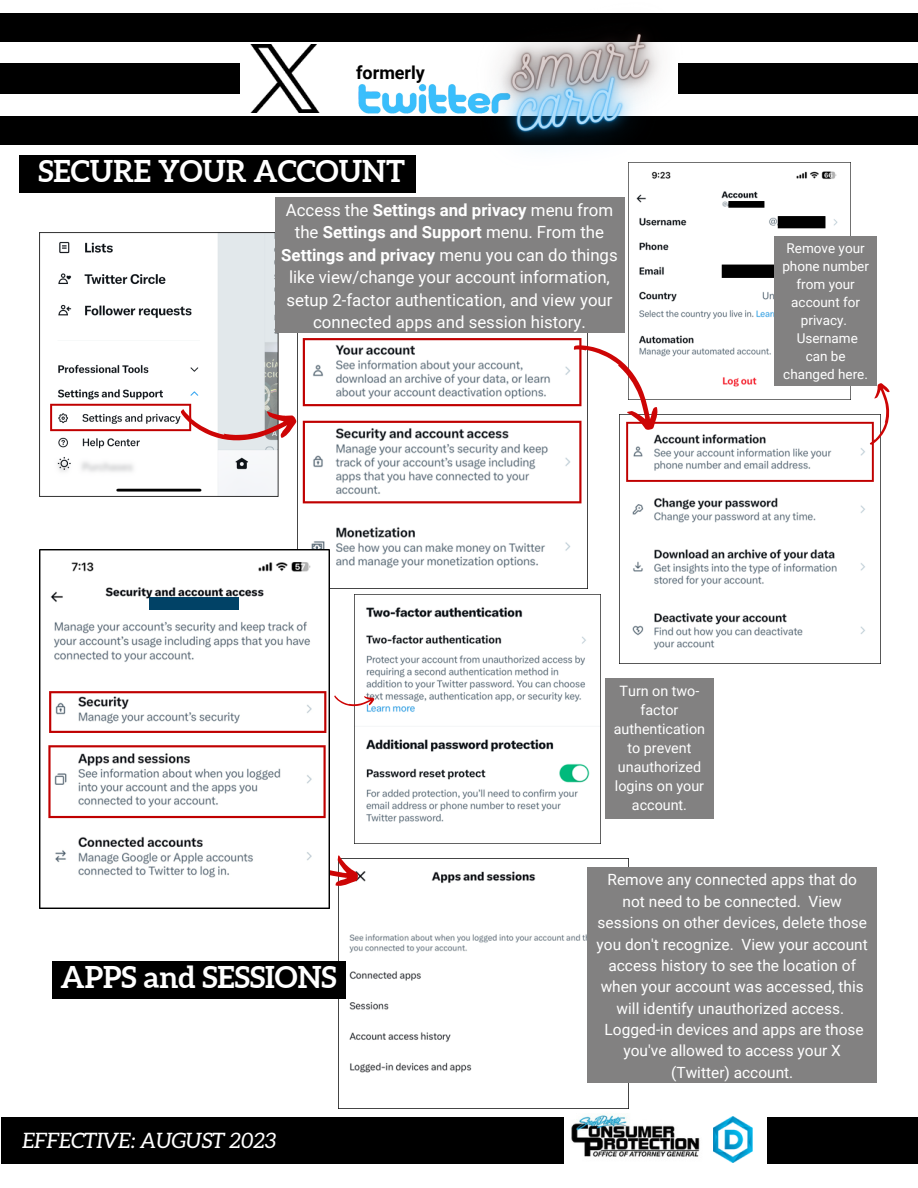
<style>
.page{position:relative;width:918px;height:1188px;background:#fff}
.page>*{position:absolute;margin:0;border:0;box-sizing:border-box;transform-origin:0 0}
.t1{font:700 30px "Aleo";color:#fff}
.t2{font:italic 21.15px "Aleo";color:#fff}
.t3{font:700 18px "Roboto";color:#000}
.t4{font:16.8px/22.5px "Roboto";color:#fff;text-align:center}
.t5{font:15.45px/21.3px "Roboto";color:#fff;text-align:center}
.t6{font:14.25px/19px "Roboto";color:#fff;text-align:center}
.t7{font:13.5px/18px "Roboto";color:#fff;text-align:center}
.s1{font-weight:700}
</style>
<div class="page">
<div style="left:0;top:13px;width:918px;height:29px;background:#000"></div>
<img style="left:358px;top:84px;width:59px;height:30px">
<img style="left:40px;top:233px;width:238px;height:264px">
<img style="left:626px;top:414px;width:255px;height:249px">
<img style="left:298px;top:332px;width:290px;height:256px">
<img style="left:628px;top:163px;width:223px;height:236px">
<div style="left:775px;top:237px;width:102px;height:149px;background:#828181"></div>
<img style="left:355px;top:594px;width:246px;height:250px">
<img style="left:338px;top:858px;width:290px;height:250px">
<div style="left:275px;top:197px;width:349px;height:135px;background:#828181"></div>
<svg style="left:181px;top:409px;width:116px;height:33px"></svg>
<svg style="left:572px;top:327px;width:97px;height:110px"></svg>
<svg style="left:869px;top:383px;width:21px;height:63px"></svg>
<svg style="left:334px;top:695px;width:41px;height:12px"></svg>
<svg style="left:330px;top:804px;width:35px;height:93px"></svg>
<div style="left:588px;top:868px;width:289px;height:215px;background:#828181"></div>
<div style="left:605px;top:678px;width:109px;height:141px;background:#828181"></div>
<div style="left:19px;top:155px;width:397px;height:37px;background:#000"></div>
<div style="left:52px;top:962px;width:293px;height:37px;background:#000"></div>
<div style="left:1px;top:1117px;width:917px;height:47px;background:#000"></div>
<img style="left:564px;top:1114px;width:145px;height:50px">
<img style="left:709px;top:1116px;width:57px;height:48px">
<img style="left:713px;top:1117px;width:42px;height:46px">
<div style="left:0;top:116px;width:918px;height:28px;background:#000"></div>
<div style="left:0;top:63px;width:239px;height:31px;background:#000"></div>
<div style="left:679px;top:63px;width:239px;height:31px;background:#000"></div>
<img style="left:418px;top:33px;width:322px;height:140px">
<img style="left:251px;top:44px;width:68px;height:69px">
<img style="left:40px;top:549px;width:290px;height:359px">
<div style="left:149px;top:597px;width:90px;height:13px;background:#014266"></div>
<p class="t3" style="left:356px;top:63px;width:70px">formerly</p>
<p class="t1" style="left:38px;top:154px;width:368px">SECURE YOUR ACCOUNT</p>
<p class="t4" style="left:281px;top:199px;width:338px">Access the <span class="s1">Settings and privacy</span> menu from the <span class="s1">Settings and Support</span> menu. From the <span class="s1">Settings and privacy</span> menu you can do things like view/change your account information, setup 2-factor authentication, and view your connected apps and session history.</p>
<p class="t7" style="left:782px;top:239px;width:88px">Remove your phone number from your account for privacy.<br>Username<br>can be changed here.</p>
<p class="t6" style="left:614px;top:681px;width:93px">Turn on two&shy;factor authentication to prevent unauthorized logins on your account.</p>
<p class="t1" style="left:60px;top:960px;width:278px">APPS and SESSIONS</p>
<p class="t2" style="left:22px;top:1129px;width:256px">EFFECTIVE: AUGUST 2023</p>
<p class="t5" style="left:597px;top:869px;width:273px">Remove any connected apps that do not need to be connected. View sessions on other devices, delete those you don't recognize. View your account access history to see the location of when your account was accessed, this will identify unauthorized access.<br>Logged-in devices and apps are those you've allowed to access your X (Twitter) account.</p>
</div>
